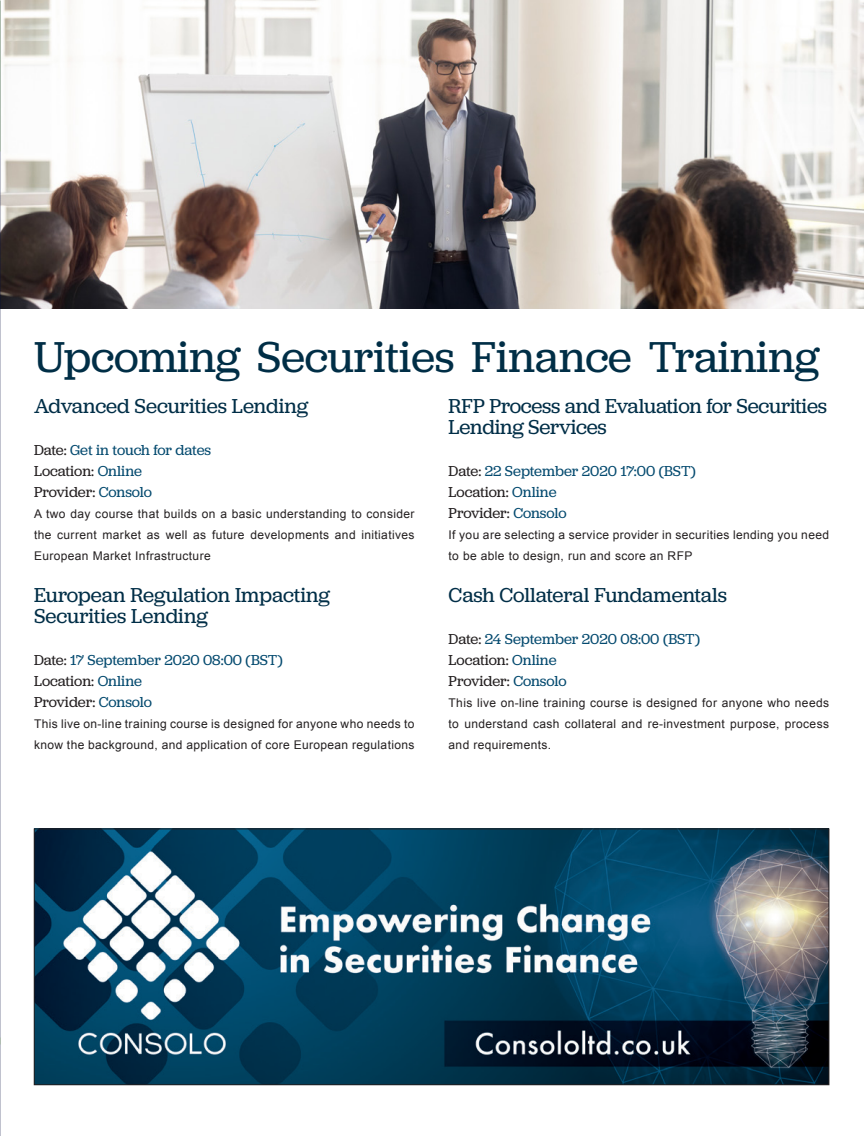
<style>
.page{position:relative;width:864px;height:1136px;background:#fff}
.page>*{position:absolute;margin:0;border:0;box-sizing:border-box;transform-origin:0 0}
.t1{font:45px "Jubilat";color:#002e46}
.t2{font:21px/21px "Jubilat";letter-spacing:-.005em;color:#012e47}
.t3{font:15px/21px "Jubilat";color:#044a6f}
.t4{font:12px/21px "Arial";letter-spacing:.03em;color:#231f20;text-align:justify}
.s1{color:#231f20}
</style>
<div class="page">
<img style="left:9px;top:0;width:854px;height:308px">
<svg style="left:0;top:0;width:9px;height:819px"></svg>
<img style="left:36px;top:830px;width:790px;height:252px">
<div style="left:34px;top:828px;width:794px;height:256px;border:1px solid #231f20"></div>
<h1 class="t1" style="left:34px;top:328px;width:786px">Upcoming Securities Finance Training</h1>
<h2 class="t2" style="left:34px;top:395px;width:275px">Advanced Securities Lending</h2>
<p class="t3" style="left:34px;top:439px;width:178px"><span class="s1">Date:</span> Get in touch for dates<br><span class="s1">Location:</span> Online<br><span class="s1">Provider:</span> Consolo</p>
<p class="t4" style="left:34px;top:503px;width:382px">A two day course that builds on a basic understanding to consider the current market as well as future developments and initiatives European Market Infrastructure</p>
<h2 class="t2" style="left:34px;top:584px;width:297px">European Regulation Impacting<br>Securities Lending</h2>
<p class="t3" style="left:34px;top:649px;width:250px"><span class="s1">Date:</span> 17 September 2020 08:00 (BST)<br><span class="s1">Location:</span> Online<br><span class="s1">Provider:</span> Consolo</p>
<p class="t4" style="left:34px;top:713px;width:382px">This live on-line training course is designed for anyone who needs to know the background, and application of core European regulations</p>
<h2 class="t2" style="left:448px;top:395px;width:380px">RFP Process and Evaluation for Securities<br>Lending Services</h2>
<p class="t3" style="left:448px;top:460px;width:249px"><span class="s1">Date:</span> 22 September 2020 17:00 (BST)<br><span class="s1">Location:</span> Online<br><span class="s1">Provider:</span> Consolo</p>
<p class="t4" style="left:448px;top:524px;width:382px">If you are selecting a service provider in securities lending you need to be able to design, run and score an RFP</p>
<h2 class="t2" style="left:448px;top:584px;width:280px">Cash Collateral Fundamentals</h2>
<p class="t3" style="left:448px;top:628px;width:253px"><span class="s1">Date:</span> 24 September 2020 08:00 (BST)<br><span class="s1">Location:</span> Online<br><span class="s1">Provider:</span> Consolo</p>
<p class="t4" style="left:448px;top:692px;width:382px">This live on-line training course is designed for anyone who needs to understand cash collateral and re-investment purpose, process and requirements.</p>
</div>
